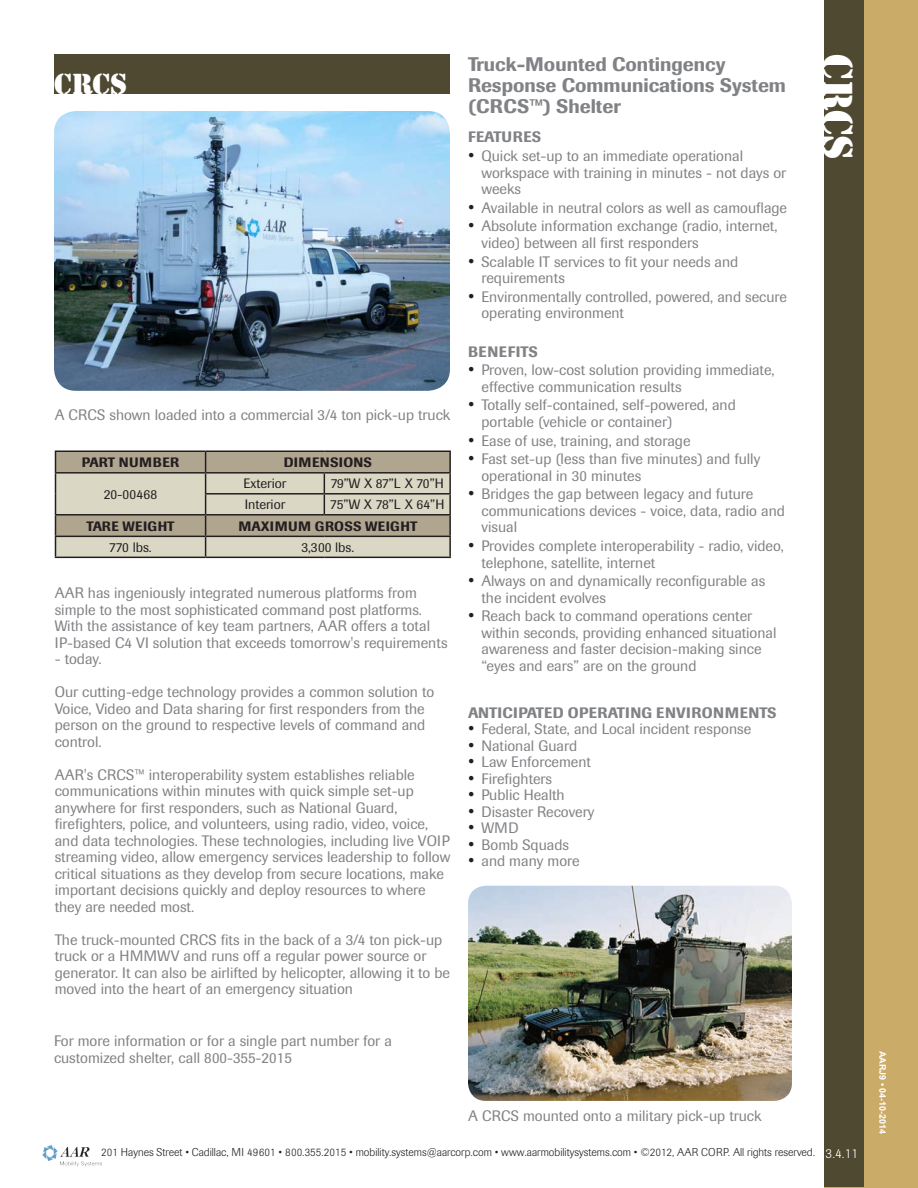
<style>
.page{position:relative;width:918px;height:1188px;background:#fff}
.page>*{position:absolute;margin:0;border:0;box-sizing:border-box;transform-origin:0 0}
.t1{font:39px "Stencil Std";color:#fff}
.t2{font:27px "Stencil Std";color:#fff}
.t3{font:500 19.5px/21px "Imago";color:#808285}
.t4{font:15px/16.5px "Imago";color:#808285}
.t5{font:500 15px "Imago";letter-spacing:.02em;color:#808285}
.t6{font:500 15px "Imago";letter-spacing:.04em;color:#808285}
.t7{font:13.5px "Imago";color:#231f20}
.t8{font:500 13.5px "Imago";letter-spacing:.02em;color:#231f20}
.t9{font:500 13.5px "Imago";letter-spacing:.04em;color:#231f20}
.t10{font:300 13.5px "Imago";color:#fff}
.t11{font:300 11.25px "Imago";color:#231f20}
.t12{font:700 9px "Arial";color:#fff}
.s1{font-family:"Times New Roman";font-size:18px;color:#231f20}
</style>
<div class="page">
<div style="left:824px;top:0;width:94px;height:1188px;background:#caac68"></div>
<div style="left:824px;top:1px;width:40px;height:1186px;background:#4e4930"></div>
<img style="left:42px;top:1145px;width:59px;height:21px">
<hr style="left:55px;top:450px;width:151px;height:2px;background:#231f20">
<hr style="left:206px;top:450px;width:118px;height:2px;background:#231f20">
<hr style="left:324px;top:450px;width:127px;height:2px;background:#231f20">
<svg style="left:55px;top:451px;width:396px;height:106px;background:#bcb7a4"></svg>
<hr style="left:324px;top:536px;width:127px;height:1px;background:#231f20">
<hr style="left:449px;top:537px;width:2px;height:20px;background:#231f20">
<hr style="left:55px;top:557px;width:151px;height:1px;background:#231f20">
<hr style="left:206px;top:557px;width:118px;height:1px;background:#231f20">
<hr style="left:324px;top:557px;width:127px;height:1px;background:#231f20">
<img style="left:54px;top:111px;width:396px;height:280px">
<img style="left:468px;top:886px;width:324px;height:215px">
<div style="left:54px;top:54px;width:396px;height:39px;background:#4e4930"></div>
<p class="t2" style="left:54px;top:67px;width:75px">CRCS</p>
<p class="t4" style="left:55px;top:406px;width:397px">A CRCS shown loaded into a commercial 3/4 ton pick-up truck</p>
<p class="t9" style="left:82px;top:454px;width:99px">PART NUMBER</p>
<p class="t8" style="left:284px;top:454px;width:90px">DIMENSIONS</p>
<p class="t7" style="left:104px;top:486px;width:55px">20-00468</p>
<p class="t7" style="left:244px;top:476px;width:44px">Exterior</p>
<p class="t7" style="left:331px;top:476px;width:115px">79”W X 87”L X 70”H</p>
<p class="t7" style="left:245px;top:497px;width:42px">Interior</p>
<p class="t7" style="left:330px;top:497px;width:116px">75”W X 78”L X 64”H</p>
<p class="t8" style="left:86px;top:518px;width:90px">TARE WEIGHT</p>
<p class="t8" style="left:238px;top:518px;width:180px">MAXIMUM GROSS WEIGHT</p>
<p class="t7" style="left:109px;top:539px;width:44px">770 lbs.</p>
<p class="t7" style="left:301px;top:539px;width:54px">3,300 lbs.</p>
<p class="t4" style="left:55px;top:585px;width:394px">AAR has ingeniously integrated numerous platforms from simple to the most sophisticated command post platforms.<br>With the assistance of key team partners, AAR offers a total IP-based C4 VI solution that exceeds tomorrow's requirements</p>
<p class="t4" style="left:55px;top:651px;width:48px">- today.</p>
<p class="t4" style="left:55px;top:684px;width:381px">Our cutting-edge technology provides a common solution to Voice, Video and Data sharing for first responders from the person on the ground to respective levels of command and control.</p>
<p class="t4" style="left:55px;top:767px;width:397px">AAR's CRCS™ interoperability system establishes reliable communications within minutes with quick simple set-up anywhere for first responders, such as National Guard, firefighters, police, and volunteers, using radio, video, voice, and data technologies. These technologies, including live VOIP streaming video, allow emergency services leadership to follow critical situations as they develop from secure locations, make important decisions quickly and deploy resources to where they are needed most.</p>
<p class="t4" style="left:55px;top:932px;width:397px">The truck-mounted CRCS fits in the back of a 3/4 ton pick-up truck or a HMMWV and runs off a regular power source or generator. It can also be airlifted by helicopter, allowing it to be moved into the heart of an emergency situation</p>
<p class="t4" style="left:54px;top:1033px;width:339px">For more information or for a single part number for a customized shelter, call 800-355-2015</p>
<p class="t3" style="left:468px;top:53px;width:320px">Truck-Mounted Contingency<br>Response Communications System (CRCS™) Shelter</p>
<p class="t5" style="left:468px;top:128px;width:75px">FEATURES</p>
<p class="t4" style="left:482px;top:148px;width:306px;text-indent:-14px"><span class="s1">•</span> Quick set-up to an immediate operational workspace with training in minutes - not days or weeks</p>
<p class="t4" style="left:468px;top:199px;width:321px"><span class="s1">•</span> Available in neutral colors as well as camouflage</p>
<p class="t4" style="left:482px;top:218px;width:297px;text-indent:-14px"><span class="s1">•</span> Absolute information exchange (radio, internet, video) between all first responders</p>
<p class="t4" style="left:482px;top:253px;width:258px;text-indent:-14px"><span class="s1">•</span> Scalable IT services to fit your needs and requirements</p>
<p class="t4" style="left:482px;top:288px;width:307px;text-indent:-14px"><span class="s1">•</span> Environmentally controlled, powered, and secure operating environment</p>
<p class="t6" style="left:468px;top:342px;width:71px">BENEFITS</p>
<p class="t4" style="left:482px;top:362px;width:295px;text-indent:-14px"><span class="s1">•</span> Proven, low-cost solution providing immediate, effective communication results</p>
<p class="t4" style="left:482px;top:397px;width:256px;text-indent:-14px"><span class="s1">•</span> Totally self-contained, self-powered, and portable (vehicle or container)</p>
<p class="t4" style="left:468px;top:432px;width:224px"><span class="s1">•</span> Ease of use, training, and storage</p>
<p class="t4" style="left:482px;top:451px;width:280px;text-indent:-14px"><span class="s1">•</span> Fast set-up (less than five minutes) and fully operational in 30 minutes</p>
<p class="t4" style="left:482px;top:486px;width:305px;text-indent:-14px"><span class="s1">•</span> Bridges the gap between legacy and future communications devices - voice, data, radio and visual</p>
<p class="t4" style="left:482px;top:538px;width:304px;text-indent:-14px"><span class="s1">•</span> Provides complete interoperability - radio, video, telephone, satellite, internet</p>
<p class="t4" style="left:482px;top:573px;width:285px;text-indent:-14px"><span class="s1">•</span> Always on and dynamically reconfigurable as the incident evolves</p>
<p class="t4" style="left:482px;top:608px;width:297px;text-indent:-14px"><span class="s1">•</span> Reach back to command operations center within seconds, providing enhanced situational awareness and faster decision-making since “eyes and ears” are on the ground</p>
<p class="t5" style="left:468px;top:704px;width:310px">ANTICIPATED OPERATING ENVIRONMENTS</p>
<p class="t4" style="left:468px;top:721px;width:285px"><span class="s1">•</span> Federal, State, and Local incident response</p>
<p class="t4" style="left:468px;top:738px;width:111px"><span class="s1">•</span> National Guard</p>
<p class="t4" style="left:468px;top:754px;width:124px"><span class="s1">•</span> Law Enforcement</p>
<p class="t4" style="left:468px;top:771px;width:86px"><span class="s1">•</span> Firefighters</p>
<p class="t4" style="left:468px;top:787px;width:98px"><span class="s1">•</span> Public Health</p>
<p class="t4" style="left:468px;top:804px;width:128px"><span class="s1">•</span> Disaster Recovery</p>
<p class="t4" style="left:468px;top:820px;width:52px"><span class="s1">•</span> WMD</p>
<p class="t4" style="left:468px;top:837px;width:103px"><span class="s1">•</span> Bomb Squads</p>
<p class="t4" style="left:468px;top:853px;width:113px"><span class="s1">•</span> and many more</p>
<p class="t4" style="left:468px;top:1108px;width:295px">A CRCS mounted onto a military pick-up truck</p>
<p class="t1" style="left:863px;top:54px;width:107px;rotate:90deg">CRCS</p>
<p class="t11" style="left:101px;top:1146px;width:715px">201 Haynes Street • Cadillac, MI 49601 • 800.355.2015 • mobility.systems@aarcorp.com • www.aarmobilitysystems.com • ©2012, AAR CORP. All rights reserved.</p>
<p class="t10" style="left:826px;top:1146px;width:34px">3.4.11</p>
<p class="t12" style="left:889px;top:1051px;width:85px;rotate:90deg">AARJ9 • 04-10-2014</p>
</div>
